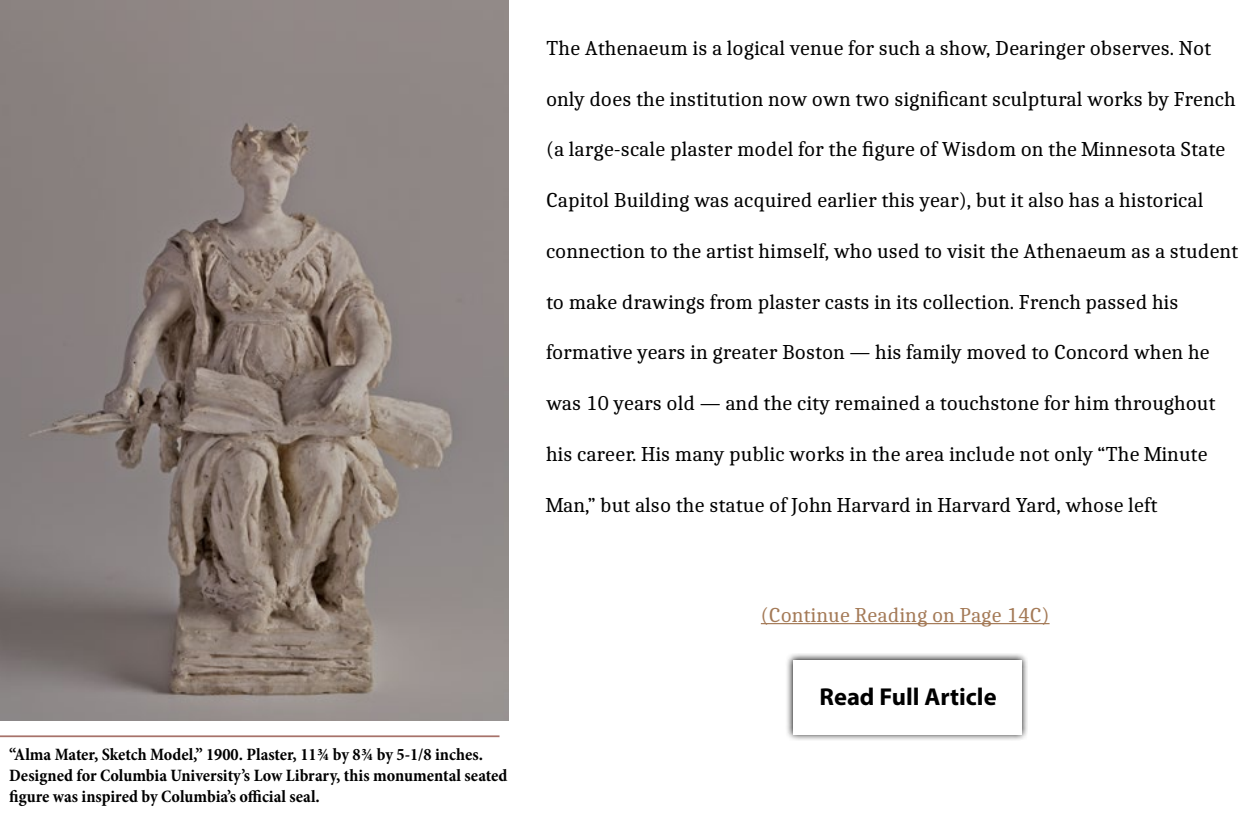
<style>
.page{position:relative;width:1260px;height:840px;background:#fff}
.page>*{position:absolute;margin:0;border:0;box-sizing:border-box;transform-origin:0 0}
.t1{font:700 24.5px "Myriad Pro";color:#000}
.t2{font:21px "Caladea";color:#000}
.t3{font:21px "Caladea";color:#a47a57}
.t4{font:700 condensed 17.5px/21px "Minion Pro";color:#000}
</style>
<div class="page">
<hr style="left:0;top:735px;width:500px;height:2px;background:#a7726a">
<svg style="left:787px;top:653px;width:241px;height:87px"></svg>
<div style="left:793px;top:660px;width:229px;height:74px;background:#fff"></div>
<hr style="left:761px;top:623px;width:289px;height:1px;background:#a47a57">
<img style="left:0;top:0;width:509px;height:721px">
<p class="t4" style="left:9px;top:744px;width:500px">“Alma Mater, Sketch Model,” 1900. Plaster, 11¾ by 8¾ by 5-1/8 inches.<br>Designed for Columbia University’s Low Library, this monumental seated figure was inspired by Columbia’s official seal.</p>
<p class="t2" style="left:546px;top:35px;width:667px">The Athenaeum is a logical venue for such a show, Dearinger observes. Not</p>
<p class="t2" style="left:546px;top:86px;width:691px">only does the institution now own two significant sculptural works by French</p>
<p class="t2" style="left:546px;top:137px;width:681px">(a large-scale plaster model for the figure of Wisdom on the Minnesota State</p>
<p class="t2" style="left:546px;top:188px;width:659px">Capitol Building was acquired earlier this year), but it also has a historical</p>
<p class="t2" style="left:546px;top:238px;width:694px">connection to the artist himself, who used to visit the Athenaeum as a student</p>
<p class="t2" style="left:546px;top:289px;width:634px">to make drawings from plaster casts in its collection. French passed his</p>
<p class="t2" style="left:546px;top:340px;width:665px">formative years in greater Boston — his family moved to Concord when he</p>
<p class="t2" style="left:546px;top:391px;width:671px">was 10 years old — and the city remained a touchstone for him throughout</p>
<p class="t2" style="left:546px;top:441px;width:663px">his career. His many public works in the area include not only “The Minute</p>
<p class="t2" style="left:546px;top:492px;width:613px">Man,” but also the statue of John Harvard in Harvard Yard, whose left</p>
<p class="t3" style="left:761px;top:603px;width:290px">(Continue Reading on Page 14C)</p>
<p class="t1" style="left:820px;top:681px;width:179px">Read Full Article</p>
</div>
